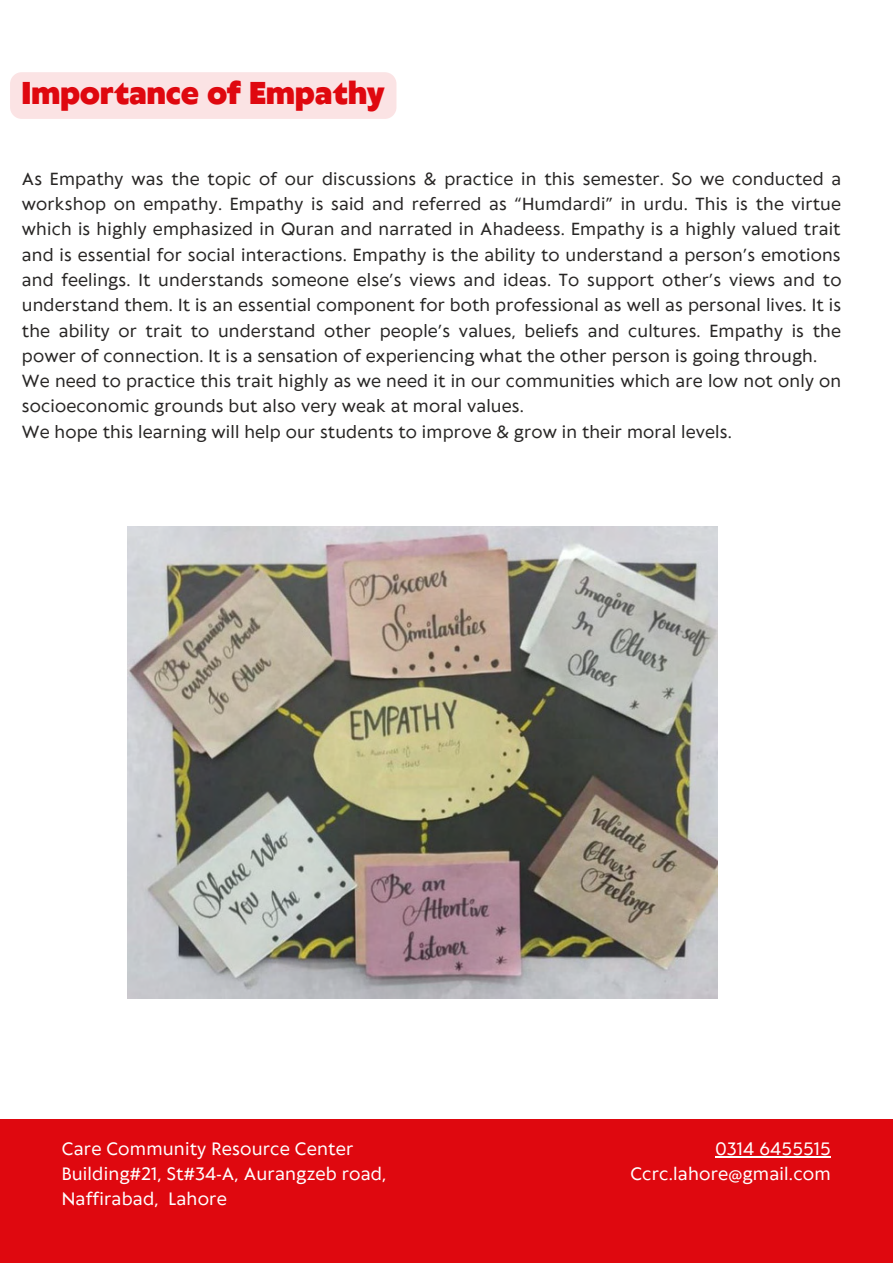
<style>
.page{position:relative;width:893px;height:1264px;background:#fff}
.page>*{position:absolute;margin:0;border:0;box-sizing:border-box;transform-origin:0 0}
.t1{font:900 29.55px "Klein Text";letter-spacing:.01em;color:#df080f}
.t2{font:16.8px/25px "Klein Text";letter-spacing:.01em;color:#fff}
.t3{font:16.5px/25.3px "Klein Text";letter-spacing:.01em;color:#282625;text-align:justify}
</style>
<div class="page">
<div style="left:0;top:1119px;width:892px;height:143px;background:#df080f"></div>
<img style="left:128px;top:526px;width:589px;height:472px">
<div style="left:10px;top:72px;width:386px;height:47px;background:#fbe3e4"></div>
<hr style="left:715px;top:1156px;width:116px;height:1px;background:#fff">
<p class="t1" style="left:22px;top:78px;width:364px">Importance of Empathy</p>
<p class="t3" style="left:22px;top:167px;width:821px">As Empathy was the topic of our discussions &amp; practice in this semester. So we conducted a workshop on empathy. Empathy is said and referred as “Humdardi” in urdu. This is the virtue which is highly emphasized in Quran and narrated in Ahadeess. Empathy is a highly valued trait and is essential for social interactions. Empathy is the ability to understand a person’s emotions and feelings. It understands someone else’s views and ideas. To support other’s views and to understand them. It is an essential component for both professional as well as personal lives. It is the ability or trait to understand other people’s values, beliefs and cultures. Empathy is the power of connection. It is a sensation of experiencing what the other person is going through.</p>
<p class="t3" style="left:22px;top:369px;width:820px">We need to practice this trait highly as we need it in our communities which are low not only on socioeconomic grounds but also very weak at moral values.</p>
<p class="t3" style="left:22px;top:420px;width:711px">We hope this learning will help our students to improve &amp; grow in their moral levels.</p>
<p class="t2" style="left:62px;top:1137px;width:293px">Care Community Resource Center</p>
<p class="t2" style="left:62px;top:1162px;width:326px">Building#21, St#34-A, Aurangzeb road,<br>Naffirabad, Lahore</p>
<p class="t2" style="left:715px;top:1137px;width:117px">0314 6455515</p>
<p class="t2" style="left:630px;top:1162px;width:202px">Ccrc.lahore@gmail.com</p>
</div>
